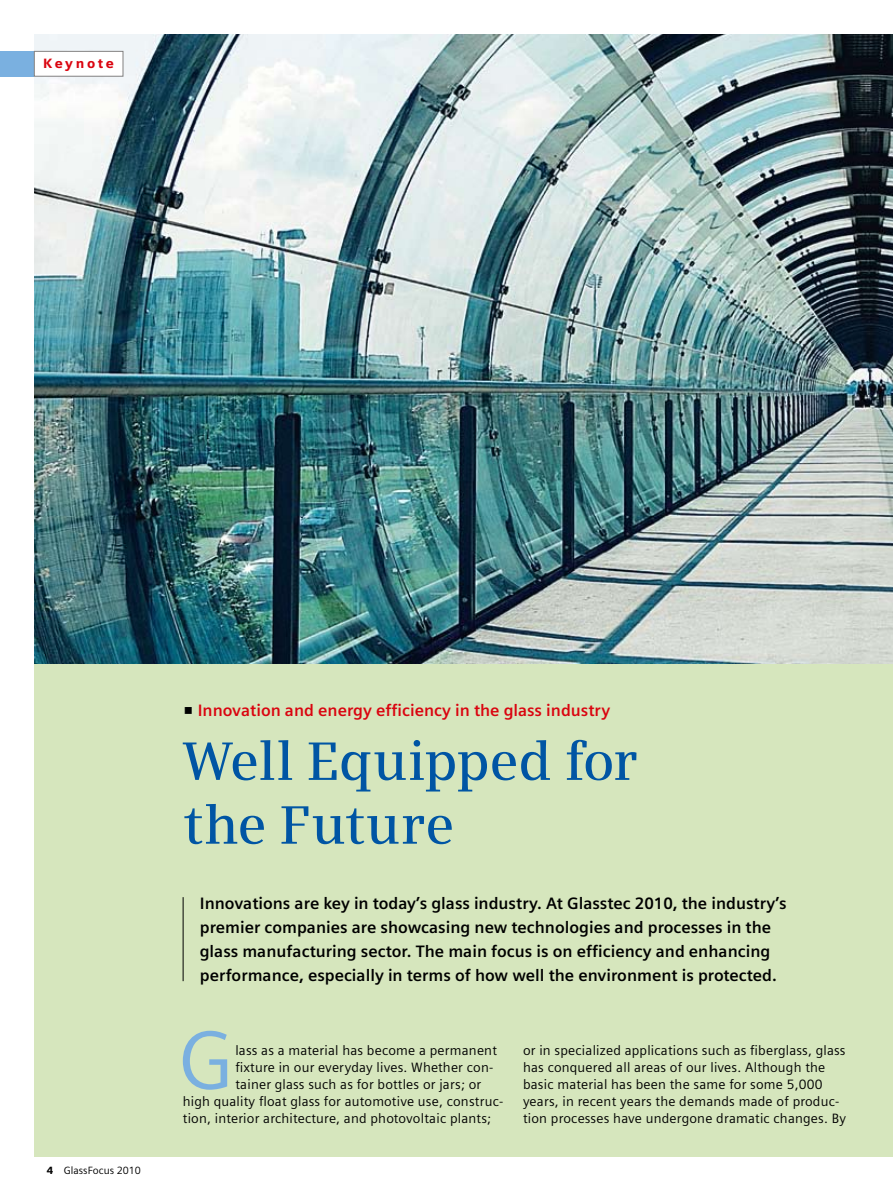
<style>
.page{position:relative;width:893px;height:1191px;background:#fff}
.page>*{position:absolute;margin:0;border:0;box-sizing:border-box;transform-origin:0 0}
.t1{font:82.8px "Siemens Sans";color:#7ab0e0}
.t2{font:600 54px/63.8px "Siemens Serif";letter-spacing:-.01em;color:#0055a4}
.t3{font:700 16.5px/24px "Siemens Sans";color:#000}
.t4{font:700 16.5px "Siemens Sans";color:#da040f}
.t5{font:13.5px/17px "Siemens Sans";letter-spacing:.015em;color:#000}
.t6{font:900 13.5px "Siemens Sans";letter-spacing:.195em;color:#da040f}
.t7{font:10.5px "Siemens Sans";color:#000}
.s1{font-weight:900}
</style>
<div class="page">
<div style="left:0;top:51px;width:34px;height:26px;background:#7ab0e0"></div>
<div style="left:34px;top:659px;width:859px;height:498px;background:#d6e6bd"></div>
<hr style="left:183px;top:897px;width:1px;height:84px;background:#000">
<img style="left:34px;top:34px;width:859px;height:629px">
<div style="left:34px;top:51px;width:89px;height:25px;background:#fff"></div>
<div style="left:34px;top:51px;width:89px;height:26px;border:1px solid #828181"></div>
<p class="t6" style="left:43px;top:56px;width:72px">Keynote</p>
<p class="t7" style="left:47px;top:1164px;width:96px"><span class="s1">4</span> GlassFocus 2010</p>
<p class="t4" style="left:198px;top:701px;width:414px">Innovation and energy efficiency in the glass industry</p>
<h2 class="t2" style="left:183px;top:729px;width:456px">Well Equipped for the Future</h2>
<p class="t3" style="left:200px;top:891px;width:588px">Innovations are key in today’s glass industry. At Glasstec 2010, the industry’s premier companies are showcasing new technologies and processes in the glass manufacturing sector. The main focus is on efficiency and enhancing performance, especially in terms of how well the environment is protected.</p>
<h1 class="t1" style="left:178px;top:1013px;width:57px">G</h1>
<p class="t5" style="left:235px;top:1041px;width:263px">lass as a material has become a permanent</p>
<p class="t5" style="left:235px;top:1058px;width:259px">fixture in our everyday lives. Whether con-</p>
<p class="t5" style="left:235px;top:1075px;width:247px">tainer glass such as for bottles or jars; or</p>
<p class="t5" style="left:183px;top:1092px;width:322px">high quality float glass for automotive use, construc-</p>
<p class="t5" style="left:183px;top:1109px;width:310px">tion, interior architecture, and photovoltaic plants;</p>
<p class="t5" style="left:523px;top:1041px;width:324px">or in specialized applications such as fiberglass, glass has conquered all areas of our lives. Although the basic material has been the same for some 5,000 years, in recent years the demands made of produc&shy;tion processes have undergone dramatic changes. By</p>
</div>
